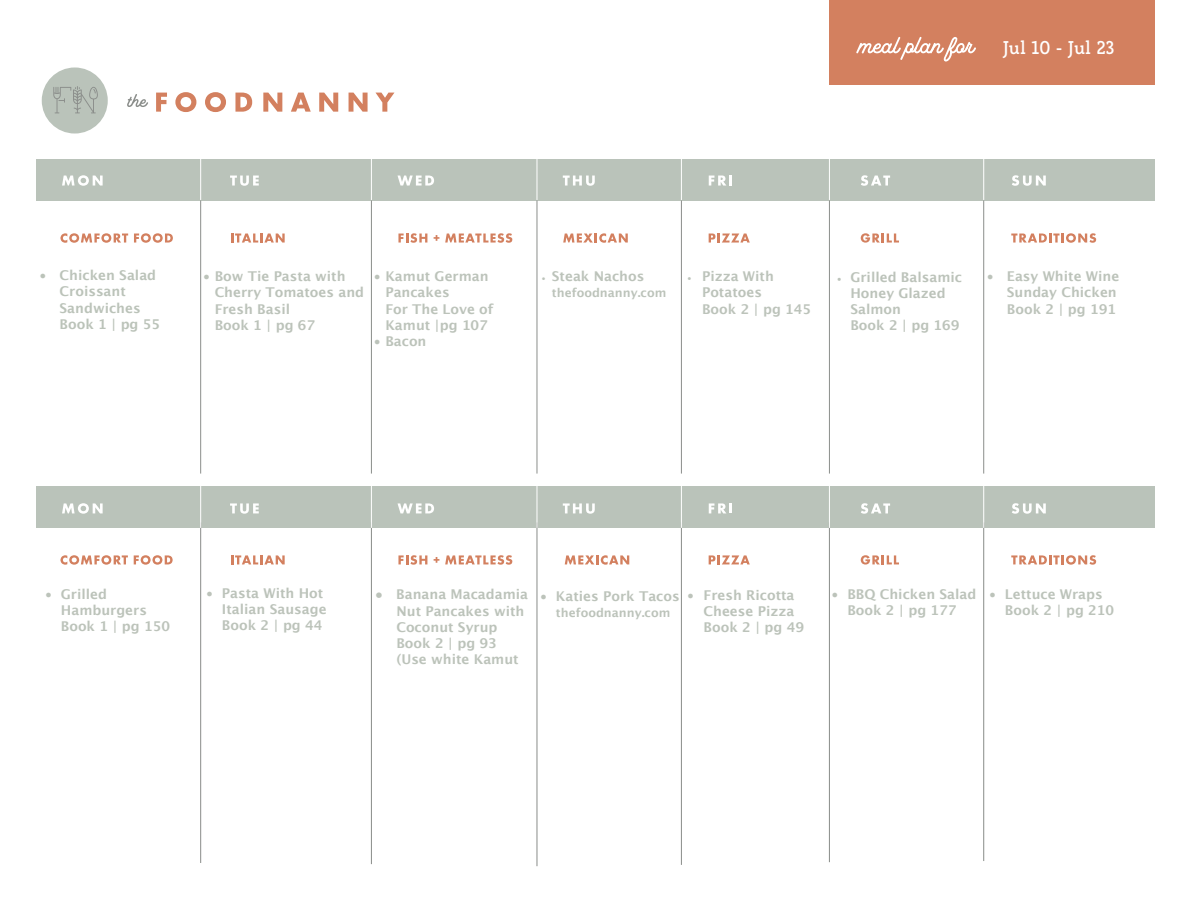
<style>
.page{position:relative;width:1188px;height:918px;background:#fff}
.page>*{position:absolute;margin:0;border:0;box-sizing:border-box;transform-origin:0 0}
.t1{font:700 18px "Rogliano";color:#fff}
.t2{font:700 13.5px/16.2px "Lucida Grande";color:#bcc3ba}
.t3{font:700 13.5px/16.2px "Lucida Grande";color:#bbc3b9}
.t4{font:700 12px "Lucida Grande";color:#bcc3ba}
.s1{font-weight:400}
.s2{font-weight:400;font-size:7.8px}
.s3{font-weight:400;font-size:8.25px}
.s4{font-weight:400;font-size:9px}
</style>
<div class="page">
<div style="left:36px;top:486px;width:1119px;height:42px;background:#bac3ba"></div>
<div style="left:829px;top:0;width:326px;height:84px;background:#d3805f"></div>
<div style="left:42px;top:67px;width:66px;height:67px;background:#bac3ba;border-radius:50%"></div>
<svg style="left:53px;top:86px;width:45px;height:27px"></svg>
<svg style="left:127px;top:94px;width:21px;height:13px"></svg>
<svg style="left:156px;top:93px;width:11px;height:19px"></svg>
<svg style="left:175px;top:92px;width:21px;height:20px"></svg>
<svg style="left:205px;top:92px;width:21px;height:20px"></svg>
<svg style="left:235px;top:93px;width:17px;height:19px"></svg>
<svg style="left:263px;top:93px;width:19px;height:19px"></svg>
<svg style="left:291px;top:93px;width:20px;height:19px"></svg>
<svg style="left:319px;top:93px;width:19px;height:19px"></svg>
<svg style="left:349px;top:93px;width:19px;height:19px"></svg>
<svg style="left:376px;top:93px;width:18px;height:19px"></svg>
<div style="left:36px;top:159px;width:1119px;height:42px;background:#bac3ba"></div>
<svg style="left:62px;top:175px;width:41px;height:11px"></svg>
<svg style="left:230px;top:176px;width:29px;height:10px"></svg>
<svg style="left:230px;top:503px;width:29px;height:11px"></svg>
<svg style="left:398px;top:176px;width:36px;height:10px"></svg>
<svg style="left:563px;top:176px;width:32px;height:10px"></svg>
<svg style="left:709px;top:176px;width:23px;height:10px"></svg>
<svg style="left:861px;top:175px;width:29px;height:11px"></svg>
<svg style="left:1012px;top:175px;width:34px;height:11px"></svg>
<svg style="left:60px;top:233px;width:68px;height:10px"></svg>
<svg style="left:134px;top:233px;width:39px;height:10px"></svg>
<svg style="left:231px;top:234px;width:54px;height:9px"></svg>
<svg style="left:398px;top:233px;width:29px;height:10px"></svg>
<svg style="left:434px;top:235px;width:5px;height:6px"></svg>
<svg style="left:445px;top:233px;width:67px;height:10px"></svg>
<svg style="left:563px;top:233px;width:65px;height:10px"></svg>
<svg style="left:709px;top:234px;width:41px;height:9px"></svg>
<svg style="left:861px;top:233px;width:38px;height:10px"></svg>
<svg style="left:1011px;top:233px;width:85px;height:10px"></svg>
<svg style="left:856px;top:36px;width:120px;height:26px"></svg>
<hr style="left:200px;top:201px;width:1px;height:273px;background:#8b8e8b">
<hr style="left:371px;top:201px;width:1px;height:273px;background:#8b8e8b">
<hr style="left:537px;top:201px;width:1px;height:273px;background:#8b8e8b">
<hr style="left:681px;top:201px;width:1px;height:273px;background:#8b8e8b">
<hr style="left:829px;top:201px;width:1px;height:273px;background:#8b8e8b">
<hr style="left:983px;top:201px;width:1px;height:273px;background:#8b8e8b">
<hr style="left:200px;top:156px;width:1px;height:44px;background:#fff">
<hr style="left:371px;top:156px;width:1px;height:44px;background:#fff">
<hr style="left:537px;top:156px;width:1px;height:44px;background:#fff">
<hr style="left:681px;top:156px;width:1px;height:44px;background:#fff">
<hr style="left:829px;top:156px;width:1px;height:44px;background:#fff">
<hr style="left:983px;top:156px;width:1px;height:44px;background:#fff">
<svg style="left:62px;top:503px;width:41px;height:11px"></svg>
<svg style="left:398px;top:503px;width:36px;height:10px"></svg>
<svg style="left:563px;top:503px;width:32px;height:11px"></svg>
<svg style="left:709px;top:503px;width:23px;height:10px"></svg>
<svg style="left:861px;top:503px;width:29px;height:11px"></svg>
<svg style="left:1012px;top:503px;width:34px;height:11px"></svg>
<svg style="left:60px;top:555px;width:68px;height:10px"></svg>
<svg style="left:134px;top:555px;width:39px;height:10px"></svg>
<svg style="left:231px;top:555px;width:54px;height:9px"></svg>
<svg style="left:398px;top:555px;width:29px;height:10px"></svg>
<svg style="left:434px;top:557px;width:5px;height:6px"></svg>
<svg style="left:445px;top:555px;width:67px;height:10px"></svg>
<svg style="left:565px;top:555px;width:64px;height:10px"></svg>
<svg style="left:709px;top:555px;width:41px;height:9px"></svg>
<svg style="left:861px;top:555px;width:38px;height:10px"></svg>
<svg style="left:1011px;top:555px;width:85px;height:10px"></svg>
<hr style="left:200px;top:522px;width:1px;height:341px;background:#8b8e8b">
<hr style="left:371px;top:522px;width:1px;height:342px;background:#8b8e8b">
<hr style="left:537px;top:522px;width:1px;height:344px;background:#8b8e8b">
<hr style="left:681px;top:522px;width:1px;height:343px;background:#8b8e8b">
<hr style="left:829px;top:522px;width:1px;height:340px;background:#8b8e8b">
<hr style="left:983px;top:522px;width:1px;height:339px;background:#8b8e8b">
<hr style="left:200px;top:484px;width:1px;height:44px;background:#fff">
<hr style="left:371px;top:484px;width:1px;height:44px;background:#fff">
<hr style="left:537px;top:484px;width:1px;height:44px;background:#fff">
<hr style="left:681px;top:484px;width:1px;height:44px;background:#fff">
<hr style="left:829px;top:484px;width:1px;height:44px;background:#fff">
<hr style="left:983px;top:484px;width:1px;height:44px;background:#fff">
<h1 class="t1" style="left:1003px;top:37px;width:113px">Jul 10 - Jul 23</h1>
<p class="t3" style="left:60px;top:268px;width:102px;text-indent:-20px"><span class="s1">•</span> Chicken Salad<br>Croissant<br>Sandwiches<br>Book 1 | pg 55</p>
<p class="t2" style="left:215px;top:269px;width:151px;text-indent:-12px"><span class="s1">•</span> Bow Tie Pasta with<br>Cherry Tomatoes and<br>Fresh Basil<br>Book 1 | pg 67</p>
<p class="t2" style="left:385px;top:269px;width:110px;text-indent:-12px"><span class="s1">•</span> Kamut German<br>Pancakes<br>For The Love of<br>Kamut |pg 107</p>
<p class="t2" style="left:374px;top:334px;width:54px"><span class="s1">•</span> Bacon</p>
<p class="t2" style="left:542px;top:269px;width:104px"><span class="s2">•</span> Steak Nachos</p>
<p class="t4" style="left:552px;top:285px;width:116px">thefoodnanny.com</p>
<p class="t2" style="left:702px;top:269px;width:111px;text-indent:-15px"><span class="s3">•</span> Pizza With<br>Potatoes<br>Book 2 | pg 145</p>
<p class="t2" style="left:850px;top:269px;width:113px;text-indent:-14px"><span class="s4">•</span> Grilled Balsamic<br>Honey Glazed<br>Salmon<br>Book 2 | pg 169</p>
<p class="t2" style="left:1007px;top:269px;width:114px;text-indent:-20px"><span class="s1">•</span> Easy White Wine<br>Sunday Chicken<br>Book 2 | pg 191</p>
<p class="t2" style="left:222px;top:585px;width:106px;text-indent:-16px"><span class="s1">•</span> Pasta With Hot<br>Italian Sausage<br>Book 2 | pg 44</p>
<p class="t2" style="left:704px;top:587px;width:102px;text-indent:-17px"><span class="s1">•</span> Fresh Ricotta<br>Cheese Pizza<br>Book 2 | pg 49</p>
<p class="t2" style="left:1005px;top:587px;width:111px;text-indent:-16px"><span class="s1">•</span> Lettuce Wraps<br>Book 2 | pg 210</p>
<p class="t2" style="left:61px;top:587px;width:111px;text-indent:-16px"><span class="s1">•</span> Grilled<br>Hamburgers<br>Book 1 | pg 150</p>
<p class="t2" style="left:396px;top:587px;width:133px;text-indent:-22px">• Banana Macadamia<br>Nut Pancakes with<br>Coconut Syrup<br>Book 2 | pg 93 (Use white Kamut</p>
<p class="t2" style="left:540px;top:588px;width:141px"><span class="s1">•</span> Katies Pork Tacos</p>
<p class="t2" style="left:831px;top:587px;width:147px;text-align:center"><span class="s1">•</span> BBQ Chicken Salad<br>Book 2 | pg 177</p>
<p class="t4" style="left:556px;top:605px;width:116px">thefoodnanny.com</p>
</div>
